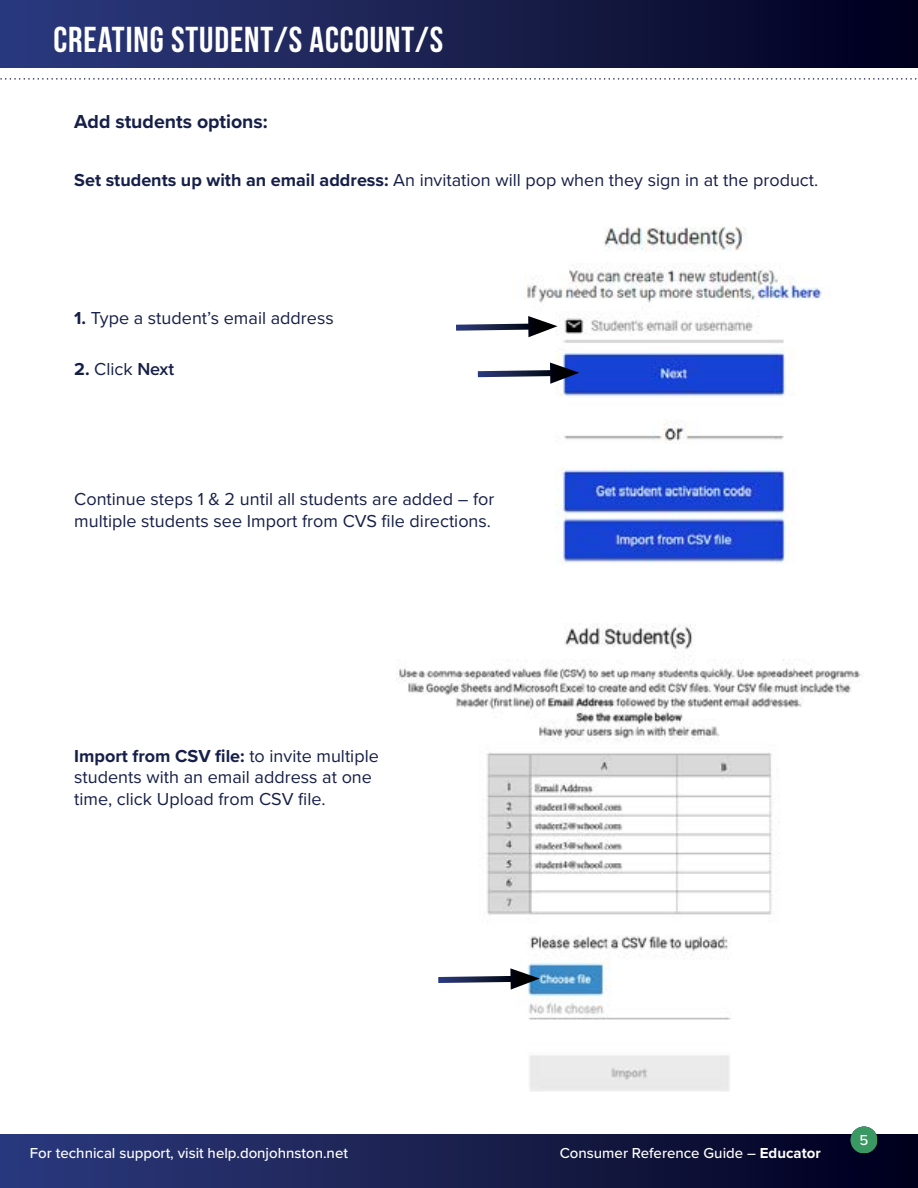
<style>
.page{position:relative;width:918px;height:1188px;background:#fff}
.page>*{position:absolute;margin:0;border:0;box-sizing:border-box;transform-origin:0 0}
.t1{font:36px "Bebas Neue";letter-spacing:.025em;color:#fff}
.t2{font:700 19.5px "Proxima Nova";color:#161f48}
.t3{font:18px/21.6px "Proxima Nova";color:#161f48}
.t4{font:500 15px "Proxima Nova";color:#fff}
.s1{font-weight:700}
.s2{font-weight:600}
</style>
<div class="page">
<div style="left:0;top:0;width:918px;height:68px;background:linear-gradient(to right,#2e3c7f,#02011e)"></div>
<div style="left:0;top:1134px;width:918px;height:54px;background:linear-gradient(to right,#2e3c7e,#01001d)"></div>
<svg style="left:0;top:78px;width:917px;height:2px"></svg>
<div style="left:850px;top:1126px;width:28px;height:28px;background:#3a9963;border-radius:14px"></div>
<img style="left:524px;top:226px;width:298px;height:338px">
<img style="left:398px;top:624px;width:463px;height:467px">
<svg style="left:456px;top:316px;width:102px;height:21px"></svg>
<svg style="left:438px;top:968px;width:102px;height:22px"></svg>
<svg style="left:478px;top:363px;width:101px;height:21px"></svg>
<h1 class="t1" style="left:53px;top:20px;width:391px">CREATING STUDENT/S ACCOUNT/S</h1>
<p class="t2" style="left:74px;top:107px;width:195px">Add students options:</p>
<p class="t3" style="left:74px;top:169px;width:746px"><span class="s1">Set students up with an email address:</span> An invitation will pop when they sign in at the product.</p>
<p class="t3" style="left:74px;top:306px;width:261px"><span class="s1">1.</span> Type a student’s email address</p>
<p class="t3" style="left:74px;top:357px;width:102px"><span class="s1">2.</span> Click <span class="s2">Next</span></p>
<p class="t3" style="left:74px;top:487px;width:422px">Continue steps 1 &amp; 2 until all students are added – for multiple students see Import from CVS file directions.</p>
<p class="t3" style="left:74px;top:744px;width:306px"><span class="s1">Import from CSV file:</span> to invite multiple students with an email address at one time, click Upload from CSV file.</p>
<p class="t4" style="left:30px;top:1142px;width:320px">For technical support, visit help.donjohnston.net</p>
<p class="t4" style="left:560px;top:1142px;width:263px">Consumer Reference Guide – <span class="s1">Educator</span></p>
<p class="t4" style="left:860px;top:1129px;width:10px">5</p>
</div>
